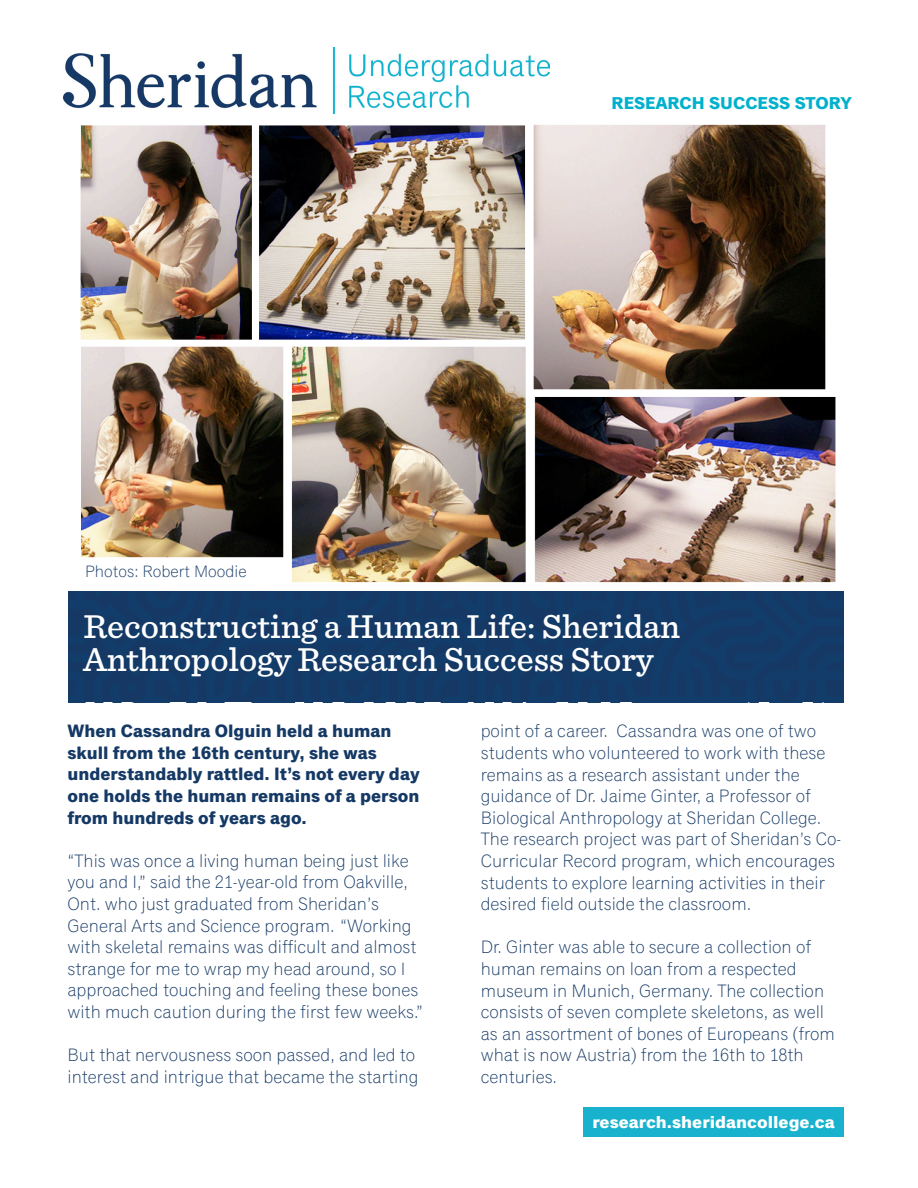
<style>
.page{position:relative;width:918px;height:1188px;background:#fff}
.page>*{position:absolute;margin:0;border:0;box-sizing:border-box;transform-origin:0 0}
.t1{font:500 34.5px/33px "Sentinel";color:#fff}
.Standard_Body{font:300 18px/21.6px "Classic Grotesque Pro";color:#153965}
.Standard_Body-2{font:700 18px/21.6px "Classic Grotesque Pro";color:#153965}
.t2{font:700 17.25px "Classic Grotesque Pro";color:#fff;scale:1.04 1}
.t3{font:700 17.25px "Classic Grotesque Pro";color:#00b1cd;scale:1.04 1}
.Standard_Body-3{font:300 16.5px "Classic Grotesque Pro";color:#153965}
</style>
<div class="page">
<img style="left:80px;top:124px;width:756px;height:459px">
<div style="left:583px;top:1108px;width:261px;height:29px;background:#18b2ce"></div>
<img style="left:63px;top:48px;width:486px;height:66px">
<div style="left:68px;top:591px;width:776px;height:111px;background:#133a67"></div>
<p class="Standard_Body-3" style="left:85px;top:562px;width:163px">Photos: Robert Moodie</p>
<p class="t3" style="left:612px;top:93px;width:233px">RESEARCH SUCCESS STORY</p>
<p class="t1" style="left:84px;top:608px;width:598px">Reconstructing a Human Life: Sheridan<br>Anthropology Research Success Story</p>
<p class="Standard_Body-2" style="left:68px;top:722px;width:354px">When Cassandra Olguin held a human skull from the 16th century, she was understandably rattled. It’s not every day one holds the human remains of a person from hundreds of years ago.</p>
<p class="Standard_Body" style="left:68px;top:850px;width:357px">“This was once a living human being just like you and I,” said the 21-year-old from Oakville, Ont. who just graduated from Sheridan’s General Arts and Science program. “Working with skeletal remains was difficult and almost strange for me to wrap my head around, so I approached touching and feeling these bones with much caution during the first few weeks.”</p>
<p class="Standard_Body" style="left:68px;top:1044px;width:352px">But that nervousness soon passed, and led to interest and intrigue that became the starting</p>
<p class="Standard_Body" style="left:481px;top:721px;width:362px">point of a career. Cassandra was one of two students who volunteered to work with these remains as a research assistant under the guidance of Dr. Jaime Ginter, a Professor of Biological Anthropology at Sheridan College.<br>The research project was part of Sheridan’s Co-Curricular Record program, which encourages students to explore learning activities in their desired field outside the classroom.</p>
<p class="Standard_Body" style="left:481px;top:937px;width:356px">Dr. Ginter was able to secure a collection of human remains on loan from a respected museum in Munich, Germany. The collection consists of seven complete skeletons, as well as an assortment of bones of Europeans (from what is now Austria) from the 16th to 18th centuries.</p>
<p class="t2" style="left:592px;top:1112px;width:235px">research.sheridancollege.ca</p>
</div>
